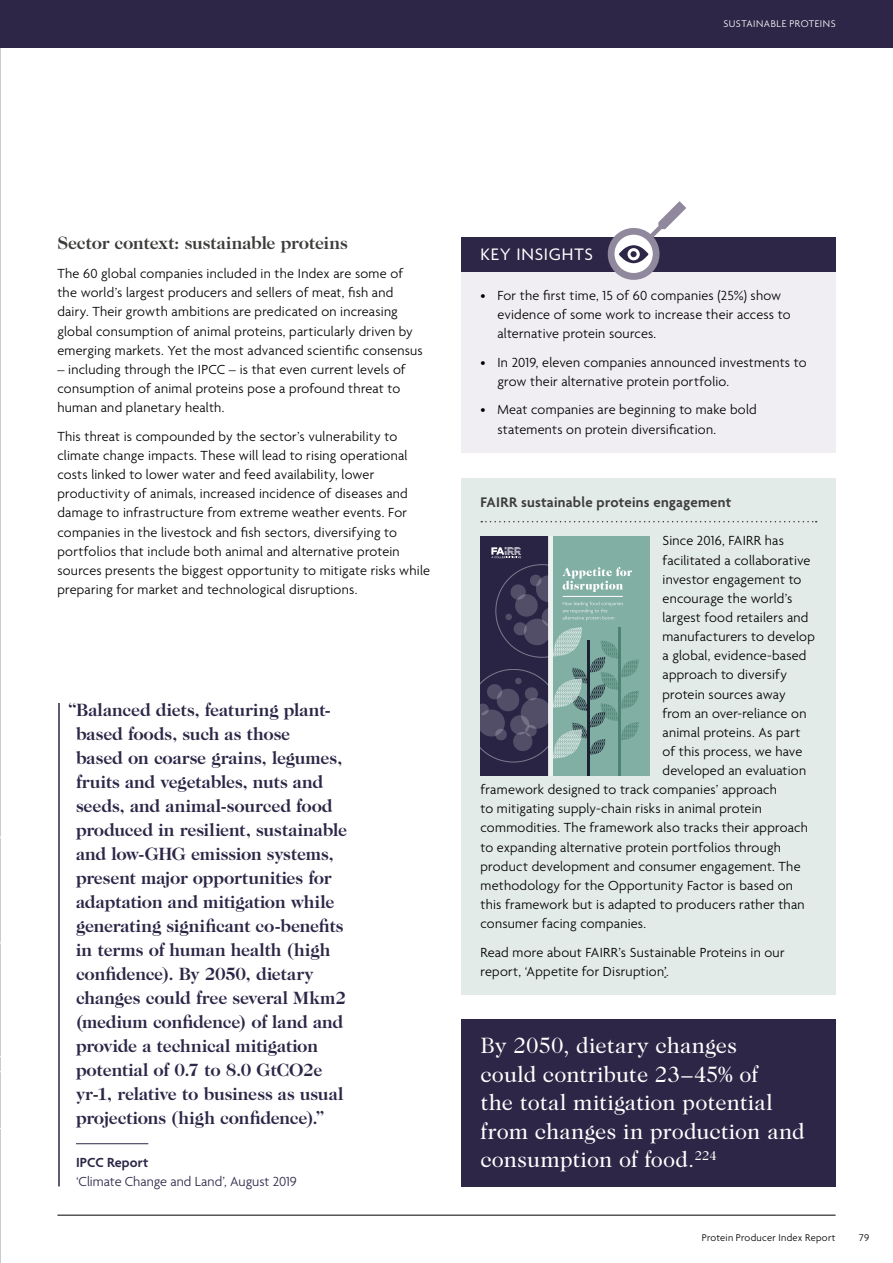
<style>
.page{position:relative;width:893px;height:1263px;background:#fff}
.page>*{position:absolute;margin:0;border:0;box-sizing:border-box;transform-origin:0 0}
.pull-text{font:22.5px/28.5px "Caslon 224 Std";letter-spacing:.005em;color:#fff}
.t1{font:700 18px/24px "Caslon 224 Std";letter-spacing:-.005em;color:#2d2647}
.body{font:700 18px "Caslon 224 Std";letter-spacing:-.01em;color:#3c3c3b}
.body-2{font:18px "Agenda";letter-spacing:.045em;color:#fff}
.t2{font:600 15px "Agenda";letter-spacing:.02em;color:#3c3c3b}
.body-3{font:300 14.25px/19.2px "Agenda";letter-spacing:.015em;color:#000}
.t3{font:300 14.25px/19.2px "Agenda";color:#2d2647}
.body-4{font:300 10.5px "Agenda";letter-spacing:.025em;color:#000}
.body-5{font:300 10.5px "Agenda";letter-spacing:.045em;color:#fff}
.s1{font-weight:600}
.s2{font-weight:400}
</style>
<div class="page">
<svg style="left:0;top:723px;width:138px;height:540px"></svg>
<svg style="left:0;top:911px;width:42px;height:223px"></svg>
<hr style="left:57px;top:1215px;width:779px;height:1px;background:#000">
<div style="left:0;top:0;width:893px;height:48px;background:#2d2647"></div>
<hr style="left:58px;top:703px;width:2px;height:483px;background:#2d2647">
<hr style="left:76px;top:1143px;width:72px;height:1px;background:#2d2647">
<div style="left:461px;top:1019px;width:375px;height:167px;background:#2d2647"></div>
<div style="left:461px;top:478px;width:375px;height:517px;background:#e2ebe8"></div>
<svg style="left:481px;top:521px;width:336px;height:1px"></svg>
<div style="left:461px;top:271px;width:375px;height:182px;background:#f0eef2"></div>
<div style="left:461px;top:237px;width:375px;height:34px;background:#2d2647"></div>
<svg style="left:605px;top:201px;width:81px;height:79px"></svg>
<svg style="left:627px;top:248px;width:13px;height:12px"></svg>
<div style="left:630px;top:251px;width:7px;height:6px;background:#2d2647;border-radius:50%"></div>
<div style="left:480px;top:536px;width:69px;height:240px;background:#2a2444"></div>
<div style="left:549px;top:536px;width:101px;height:240px;background:#82afa3"></div>
<hr style="left:549px;top:536px;width:4px;height:240px;background:#ebf2f0">
<hr style="left:587px;top:641px;width:3px;height:135px;background:#1e1d3c">
<svg style="left:491px;top:547px;width:30px;height:11px"></svg>
<svg style="left:480px;top:564px;width:159px;height:198px"></svg>
<p class="body-5" style="left:723px;top:18px;width:114px">SUSTAINABLE PROTEINS</p>
<p class="body" style="left:57px;top:233px;width:292px">Sector context: sustainable proteins</p>
<p class="body-3" style="left:57px;top:265px;width:367px">The 60 global companies included in the Index are some of the world’s largest producers and sellers of meat, fish and dairy. Their growth ambitions are predicated on increasing global consumption of animal proteins, particularly driven by emerging markets. Yet the most advanced scientific consensus</p>
<p class="body-3" style="left:57px;top:361px;width:350px">– including through the IPCC – is that even current levels of consumption of animal proteins pose a profound threat to human and planetary health.</p>
<p class="body-3" style="left:57px;top:427px;width:374px">This threat is compounded by the sector’s vulnerability to climate change impacts. These will lead to rising operational costs linked to lower water and feed availability, lower productivity of animals, increased incidence of diseases and damage to infrastructure from extreme weather events. For companies in the livestock and fish sectors, diversifying to portfolios that include both animal and alternative protein sources presents the biggest opportunity to mitigate risks while preparing for market and technological disruptions.</p>
<h2 class="t1" style="left:76px;top:698px;width:273px;text-indent:-7px">“Balanced diets, featuring plant&shy;based foods, such as those<br>based on coarse grains, legumes, fruits and vegetables, nuts and seeds, and animal-sourced food produced in resilient, sustainable and low-GHG emission systems, present major opportunities for adaptation and mitigation while generating significant co-benefits in terms of human health (high confidence). By 2050, dietary changes could free several Mkm2 (medium confidence) of land and provide a technical mitigation potential of 0.7 to 8.0 GtCO2e yr-1, relative to business as usual projections (high confidence).”</h2>
<h2 class="t3" style="left:76px;top:1154px;width:222px"><span class="s1">IPCC Report<br></span>‘Climate Change and Land’, August 2019</h2>
<p class="body-2" style="left:480px;top:244px;width:114px">KEY INSIGHTS</p>
<p class="body-3" style="left:497px;top:286px;width:295px;text-indent:-17px">• For the first time, 15 of 60 companies (25%) show evidence of some work to increase their access to alternative protein sources.</p>
<p class="body-3" style="left:497px;top:353px;width:310px;text-indent:-17px">• In 2019, eleven companies announced investments to grow their alternative protein portfolio.</p>
<p class="body-3" style="left:497px;top:401px;width:261px;text-indent:-17px">• Meat companies are beginning to make bold statements on protein diversification.</p>
<h3 class="t2" style="left:480px;top:494px;width:252px">FAIRR sustainable proteins engagement</h3>
<p class="body-3" style="left:662px;top:532px;width:123px">Since 2016, FAIRR has</p>
<p class="body-3" style="left:662px;top:551px;width:149px">facilitated a collaborative</p>
<p class="body-3" style="left:662px;top:570px;width:140px">investor engagement to</p>
<p class="body-3" style="left:662px;top:589px;width:132px">encourage the world’s</p>
<p class="body-3" style="left:662px;top:609px;width:148px">largest food retailers and</p>
<p class="body-3" style="left:662px;top:628px;width:154px">manufacturers to develop</p>
<p class="body-3" style="left:662px;top:647px;width:146px">a global, evidence-based</p>
<p class="body-3" style="left:662px;top:666px;width:126px">approach to diversify</p>
<p class="body-3" style="left:662px;top:685px;width:125px">protein sources away</p>
<p class="body-3" style="left:662px;top:704px;width:145px">from an over-reliance on</p>
<p class="body-3" style="left:662px;top:723px;width:139px">animal proteins. As part</p>
<p class="body-3" style="left:662px;top:743px;width:141px">of this process, we have</p>
<p class="body-3" style="left:662px;top:762px;width:145px">developed an evaluation</p>
<p class="body-3" style="left:480px;top:781px;width:298px">framework designed to track companies’ approach</p>
<p class="body-3" style="left:480px;top:800px;width:283px">to mitigating supply-chain risks in animal protein</p>
<p class="body-3" style="left:480px;top:819px;width:329px">commodities. The framework also tracks their approach</p>
<p class="body-3" style="left:480px;top:838px;width:302px">to expanding alternative protein portfolios through</p>
<p class="body-3" style="left:480px;top:857px;width:322px">product development and consumer engagement. The</p>
<p class="body-3" style="left:480px;top:877px;width:314px">methodology for the Opportunity Factor is based on</p>
<p class="body-3" style="left:480px;top:896px;width:326px">this framework but is adapted to producers rather than</p>
<p class="body-3" style="left:480px;top:915px;width:167px">consumer facing companies.</p>
<p class="body-3" style="left:480px;top:943px;width:306px">Read more about FAIRR’s Sustainable Proteins in our report, ‘Appetite for Disruption<span class="s2">’</span>.</p>
<p class="pull-text" style="left:480px;top:1031px;width:326px">By 2050, dietary changes<br>could contribute 23–45% of<br>the total mitigation potential from changes in production and consumption of food.<sup>224</sup></p>
<p class="body-4" style="left:702px;top:1232px;width:135px">Protein Producer Index Report</p>
<p class="body-4" style="left:859px;top:1232px;width:12px">79</p>
</div>
